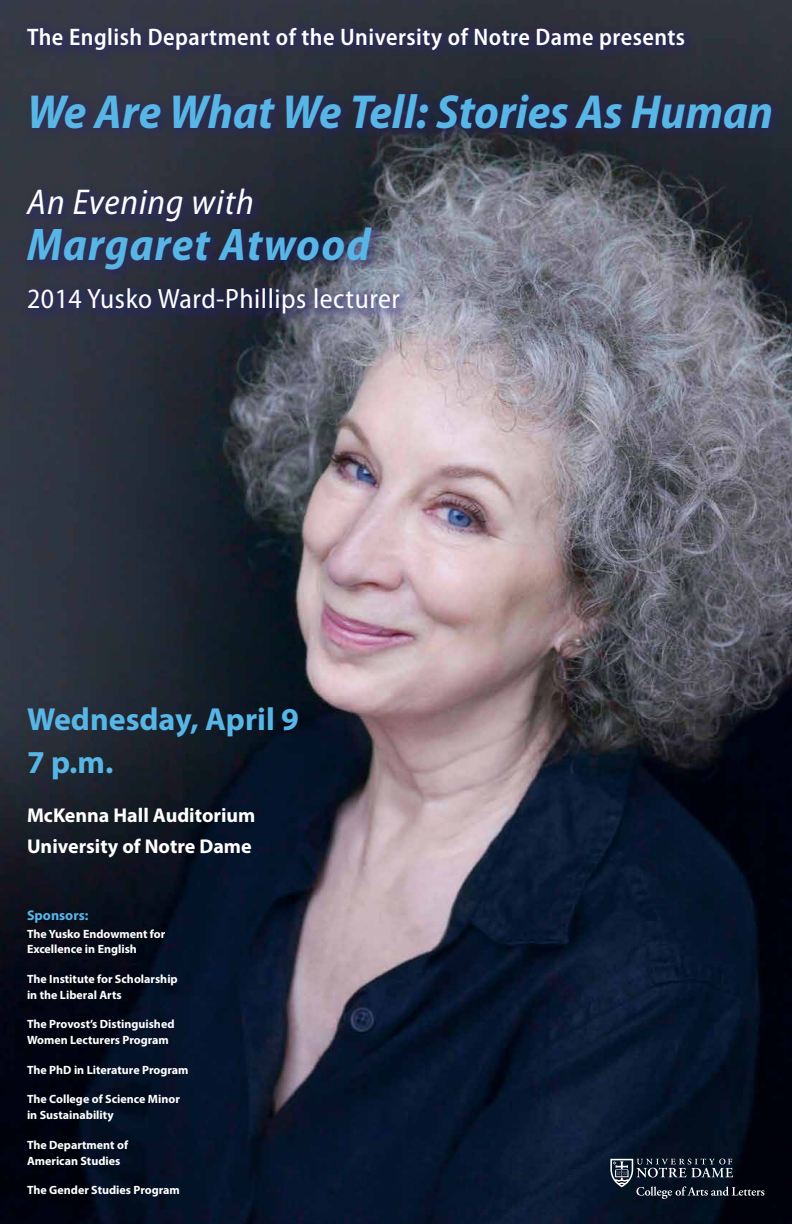
<style>
.page{position:relative;width:792px;height:1224px;background:#fff}
.page>*{position:absolute;margin:0;border:0;box-sizing:border-box;transform-origin:0 0}
.t1{font:italic 700 semi-condensed 48px "Myriad Pro";color:#58b6e7}
.t2{font:italic 700 semi-condensed 46px "Myriad Pro";letter-spacing:.025em;color:#58b6e7}
.t3{font:italic semi-condensed 36px "Myriad Pro";letter-spacing:.025em;color:#fff}
.t4{font:700 32px/43px "Myriad Pro";color:#58b6e7}
.t5{font:semi-condensed 28px "Myriad Pro";letter-spacing:.02em;color:#fff}
.t6{font:600 semi-condensed 24px "Myriad Pro";letter-spacing:.02em;color:#fff}
.t7{font:700 20px/31px "Myriad Pro";color:#fff}
.t8{font:700 14px "Myriad Pro";color:#58b6e7}
.t9{font:700 12px/16px "Myriad Pro";color:#fff}
</style>
<div class="page">
<img style="left:0;top:0;width:792px;height:1224px">
<div style="left:20px;top:21px;width:764px;height:305px;background:#252379;opacity:.31"></div>
<svg style="left:610px;top:1159px;width:154px;height:40px;background:#29323f"></svg>
<h3 class="t6" style="left:27px;top:24px;width:660px">The English Department of the University of Notre Dame presents</h3>
<h1 class="t1" style="left:27px;top:85px;width:748px">We Are What We Tell: Stories As Human</h1>
<h3 class="t3" style="left:27px;top:183px;width:228px">An Evening with</h3>
<h2 class="t2" style="left:27px;top:219px;width:345px">Margaret Atwood</h2>
<h3 class="t5" style="left:27px;top:283px;width:375px">2014 Yusko Ward-Phillips lecturer</h3>
<h3 class="t4" style="left:27px;top:696px;width:274px">Wednesday, April 9<br>7 p.m.</h3>
<h3 class="t7" style="left:27px;top:799px;width:230px">McKenna Hall Auditorium<br>University of Notre Dame</h3>
<p class="t8" style="left:27px;top:906px;width:63px">Sponsors:</p>
<p class="t9" style="left:27px;top:925px;width:140px">The Yusko Endowment for<br>Excellence in English</p>
<p class="t9" style="left:27px;top:971px;width:152px">The Institute for Scholarship in the Liberal Arts</p>
<p class="t9" style="left:27px;top:1016px;width:149px">The Provost’s Distinguished<br>Women Lecturers Program</p>
<p class="t9" style="left:27px;top:1062px;width:163px">The PhD in Literature Program</p>
<p class="t9" style="left:27px;top:1091px;width:154px">The College of Science Minor in Sustainability</p>
<p class="t9" style="left:27px;top:1137px;width:103px">The Department of<br>American Studies</p>
<p class="t9" style="left:27px;top:1182px;width:154px">The Gender Studies Program</p>
</div>
